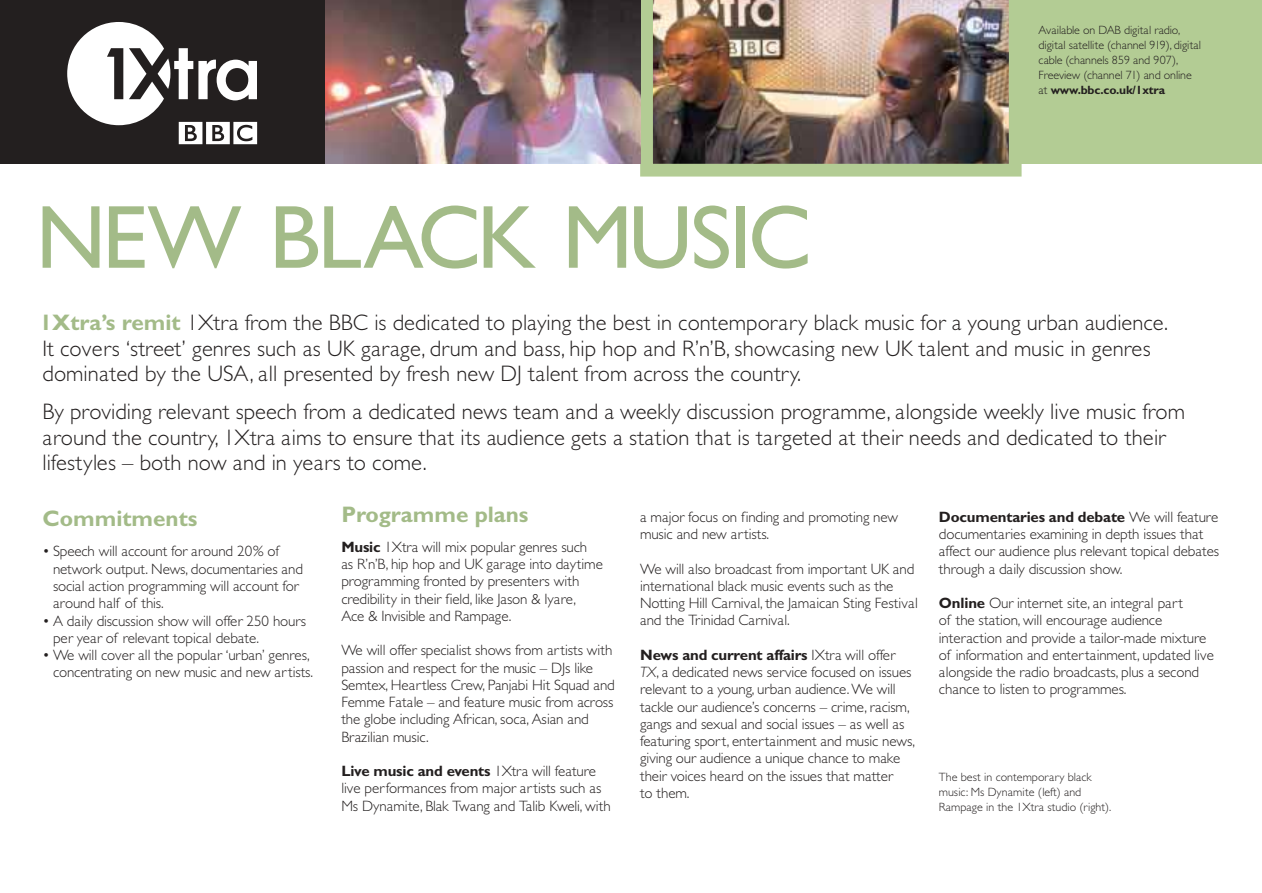
<style>
.page{position:relative;width:1262px;height:893px;background:#fff}
.page>*{position:absolute;margin:0;border:0;box-sizing:border-box;transform-origin:0 0}
.t1{font:90px "Gill Sans";letter-spacing:-.035em;color:#a3bb88}
.t2{font:300 22.5px/25.5px "Gill Sans";color:#231f1f}
.t3{font:700 22.5px "Gill Sans";color:#a3bb88}
.t4{font:300 15px/17.2px "Gill Sans";letter-spacing:-.01em;color:#231f1f}
.t5{font:300 12px/15px "Gill Sans";color:#231f1f}
.s1{font-weight:700}
.s2{font-weight:700;color:#a3bb88}
.s3{font-style:italic}
</style>
<div class="page">
<img style="left:640px;top:0;width:381px;height:176px">
<img style="left:324px;top:0;width:316px;height:164px">
<div style="left:1021px;top:0;width:240px;height:164px;background:#b3cc94"></div>
<div style="left:0;top:0;width:324px;height:164px;background:#231f1f"></div>
<svg style="left:67px;top:22px;width:190px;height:122px"></svg>
<h1 class="t1" style="left:36px;top:206px;width:777px">NEW BLACK MUSIC</h1>
<p class="t5" style="left:1038px;top:23px;width:164px">Available on DAB digital radio, digital satellite (channel 919), digital cable (channels 859 and 907),<br>Freeview (channel 71) and online at <span class="s1">www.bbc.co.uk/1xtra</span></p>
<p class="t2" style="left:40px;top:312px;width:1130px"><span class="s2">1Xtra’s remit</span> 1Xtra from the BBC is dedicated to playing the best in contemporary black music for a young urban audience.<br>It covers ‘street’ genres such as UK garage, drum and bass, hip hop and R’n’B, showcasing new UK talent and music in genres dominated by the USA, all presented by fresh new DJ talent from across the country.</p>
<p class="t2" style="left:43px;top:401px;width:1144px">By providing relevant speech from a dedicated news team and a weekly discussion programme, alongside weekly live music from around the country, 1Xtra aims to ensure that its audience gets a station that is targeted at their needs and dedicated to their lifestyles – both now and in years to come.</p>
<h2 class="t3" style="left:43px;top:511px;width:156px">Commitments</h2>
<p class="t4" style="left:53px;top:544px;width:251px;text-indent:-10px">• Speech will account for around 20% of network output. News, documentaries and social action programming will account for around half of this.</p>
<p class="t4" style="left:53px;top:613px;width:255px;text-indent:-10px">• A daily discussion show will offer 250 hours per year of relevant topical debate.</p>
<p class="t4" style="left:43px;top:648px;width:272px;text-align:right">• We will cover all the popular ‘urban’ genres, concentrating on new music and new artists.</p>
<h2 class="t3" style="left:341px;top:506px;width:189px">Programme plans</h2>
<p class="t4" style="left:341px;top:539px;width:263px"><span class="s1">Music</span> 1Xtra will mix popular genres such<br>as R’n’B, hip hop and UK garage into daytime programming fronted by presenters with credibility in their field, like Jason &amp; Iyare, Ace &amp; Invisible and Rampage.</p>
<p class="t4" style="left:341px;top:643px;width:275px">We will offer specialist shows from artists with passion and respect for the music – DJs like Semtex, Heartless Crew, Panjabi Hit Squad and Femme Fatale – and feature music from across the globe including African, soca, Asian and Brazilian music.</p>
<p class="t4" style="left:341px;top:764px;width:271px"><span class="s1">Live music and events</span> 1Xtra will feature live performances from major artists such as<br>Ms Dynamite, Blak Twang and Talib Kweli, with</p>
<p class="t4" style="left:640px;top:509px;width:259px">a major focus on finding and promoting new music and new artists.</p>
<p class="t4" style="left:640px;top:561px;width:279px">We will also broadcast from important UK and international black music events such as the Notting Hill Carnival, the Jamaican Sting Festival and the Trinidad Carnival.</p>
<p class="t4" style="left:640px;top:647px;width:276px"><span class="s1">News and current affairs</span> IXtra will offer <span class="s3">TX</span>, a dedicated news service focused on issues relevant to a young, urban audience.We will tackle our audience’s concerns – crime, racism, gangs and sexual and social issues – as well as featuring sport, entertainment and music news, giving our audience a unique chance to make their voices heard on the issues that matter<br>to them.</p>
<p class="t4" style="left:939px;top:509px;width:282px"><span class="s1">Documentaries and debate</span> We will feature documentaries examining in depth issues that affect our audience plus relevant topical debates through a daily discussion show.</p>
<p class="t4" style="left:939px;top:596px;width:276px"><span class="s1">Online</span> Our internet site, an integral part<br>of the station, will encourage audience interaction and provide a tailor-made mixture of information and entertainment, updated live alongside the radio broadcasts, plus a second chance to listen to programmes.</p>
<p class="t5" style="left:939px;top:770px;width:174px">The best in contemporary black music: Ms Dynamite (left) and<br>Rampage in the 1Xtra studio (right).</p>
</div>
